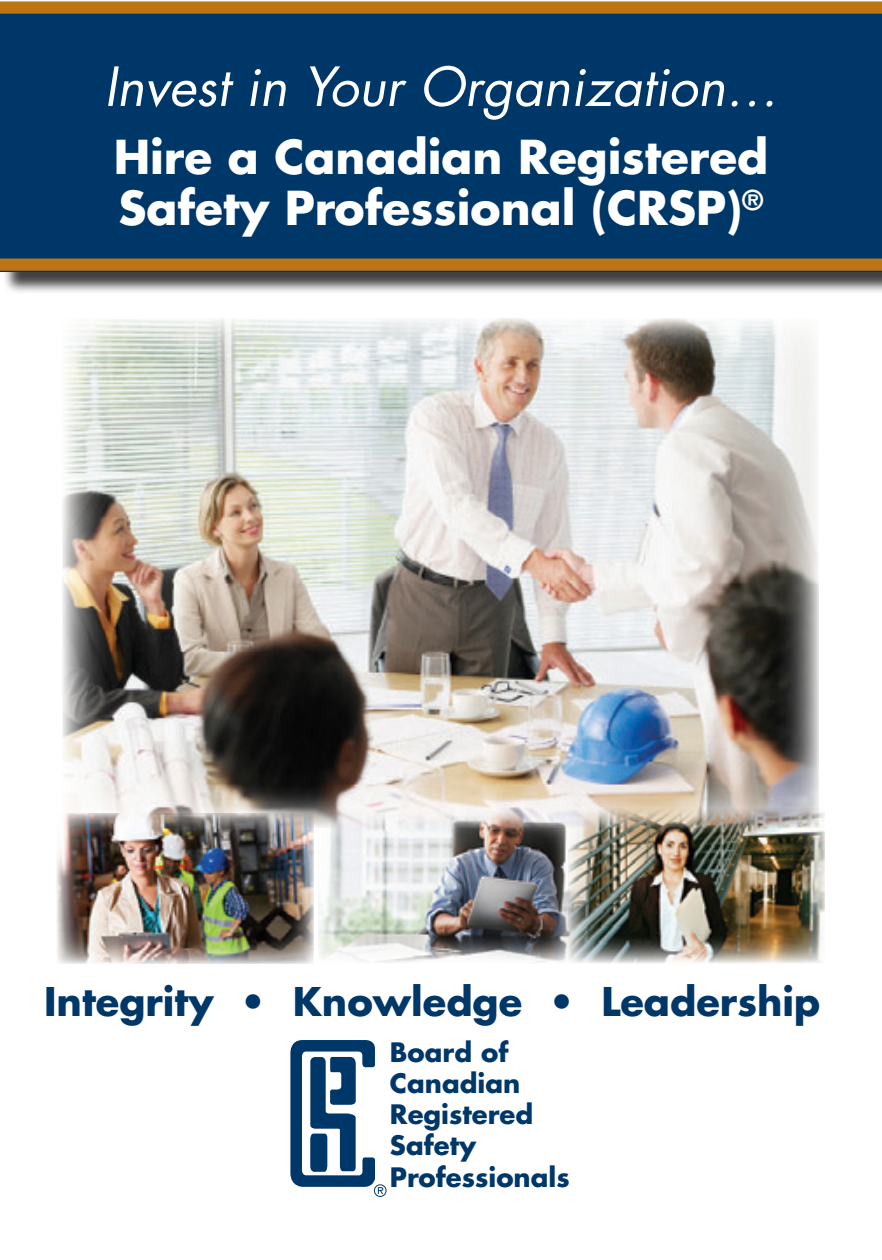
<style>
.page{position:relative;width:882px;height:1260px;background:#fff}
.page>*{position:absolute;margin:0;border:0;box-sizing:border-box;transform-origin:0 0}
.t1{font:italic 52.5px "Futura Std";color:#fff}
.t2{font:700 45.5px/50.8px "Futura Std";color:#fff}
.t3{font:700 38.5px "Futura Std";color:#003769}
.t4{font:700 26.07px/31.3px "Futura Std";color:#003769}
</style>
<div class="page">
<div style="left:3px;top:17px;width:879px;height:278px;background:#000;opacity:.75"></div>
<div style="left:0;top:14px;width:882px;height:258px;background:#003769"></div>
<div style="left:0;top:258px;width:882px;height:13px;background:#bc7414"></div>
<div style="left:0;top:1px;width:882px;height:13px;background:#bc7414"></div>
<svg style="left:290px;top:1040px;width:97px;height:157px"></svg>
<img style="left:318px;top:828px;width:250px;height:135px">
<img style="left:568px;top:812px;width:257px;height:151px">
<img style="left:62px;top:319px;width:757px;height:509px">
<img style="left:57px;top:813px;width:256px;height:150px">
<p class="t1" style="left:104px;top:53px;width:675px">Invest in Your Organization…</p>
<p class="t2" style="left:114px;top:131px;width:656px">Hire a Canadian Registered<br>Safety Professional (CRSP)<sup>®</sup></p>
<p class="t3" style="left:44px;top:975px;width:778px">Integrity • Knowledge • Leadership</p>
<p class="t4" style="left:390px;top:1036px;width:181px">Board of<br>Canadian<br>Registered<br>Safety<br>Professionals</p>
</div>
